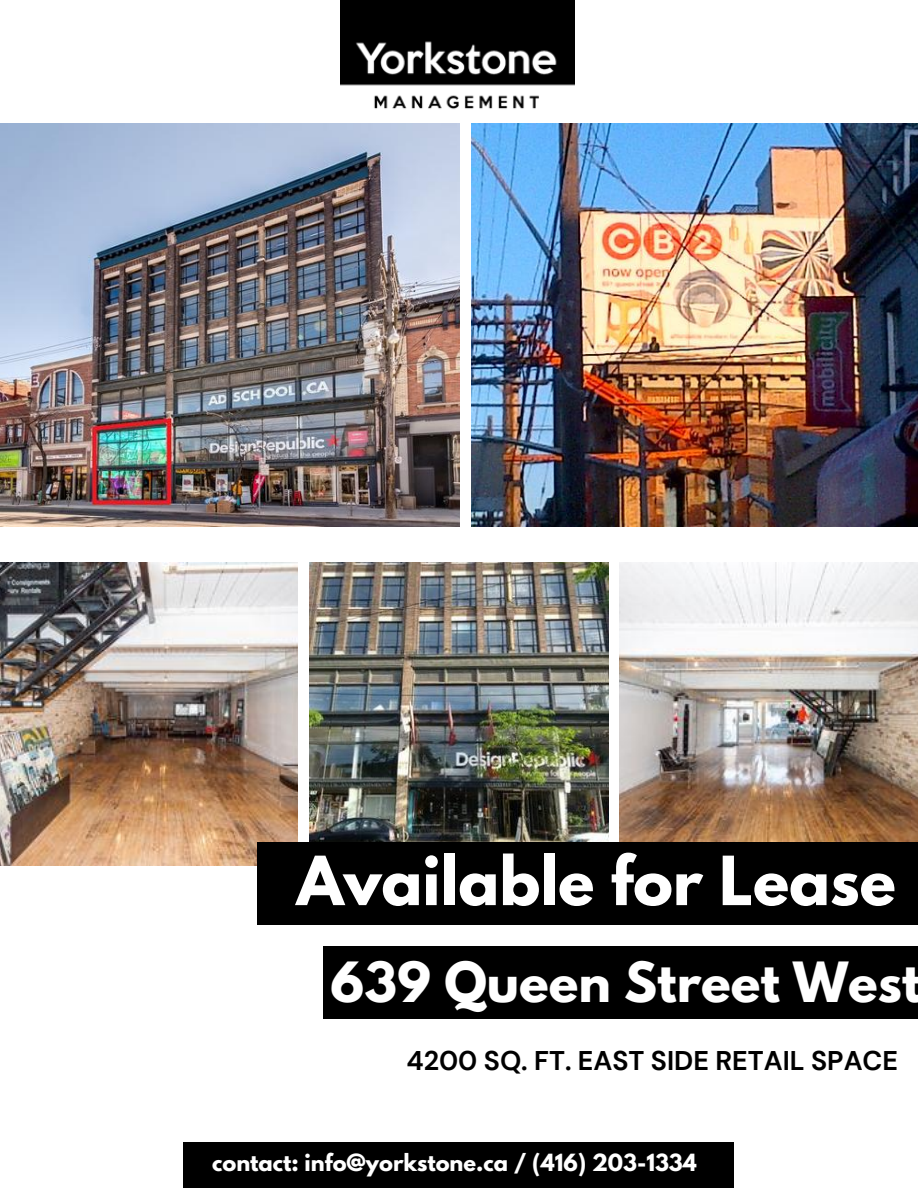
<style>
.page{position:relative;width:918px;height:1188px;background:#fff}
.page>*{position:absolute;margin:0;border:0;box-sizing:border-box;transform-origin:0 0}
.t1{font:700 60px "League Spartan";color:#fff}
.t2{font:700 49.05px "League Spartan";color:#fff}
.t3{font:700 27px "DM Sans";color:#000}
.t4{font:700 21px "League Spartan";color:#fff}
</style>
<div class="page">
<img style="left:341px;top:0;width:234px;height:109px">
<img style="left:0;top:123px;width:460px;height:404px">
<img style="left:471px;top:123px;width:447px;height:404px">
<img style="left:0;top:563px;width:298px;height:302px">
<img style="left:309px;top:563px;width:299px;height:280px">
<img style="left:620px;top:563px;width:298px;height:280px">
<div style="left:258px;top:843px;width:660px;height:82px;background:#000"></div>
<div style="left:323px;top:946px;width:595px;height:73px;background:#000"></div>
<div style="left:184px;top:1142px;width:550px;height:46px;background:#000"></div>
<h1 class="t1" style="left:297px;top:851px;width:601px">Available for Lease</h1>
<h2 class="t2" style="left:331px;top:957px;width:592px">639 Queen Street West</h2>
<p class="t3" style="left:406px;top:1043px;width:493px">4200 SQ. FT. EAST SIDE RETAIL SPACE</p>
<p class="t4" style="left:212px;top:1152px;width:486px">contact: info@yorkstone.ca / (416) 203-1334</p>
</div>
